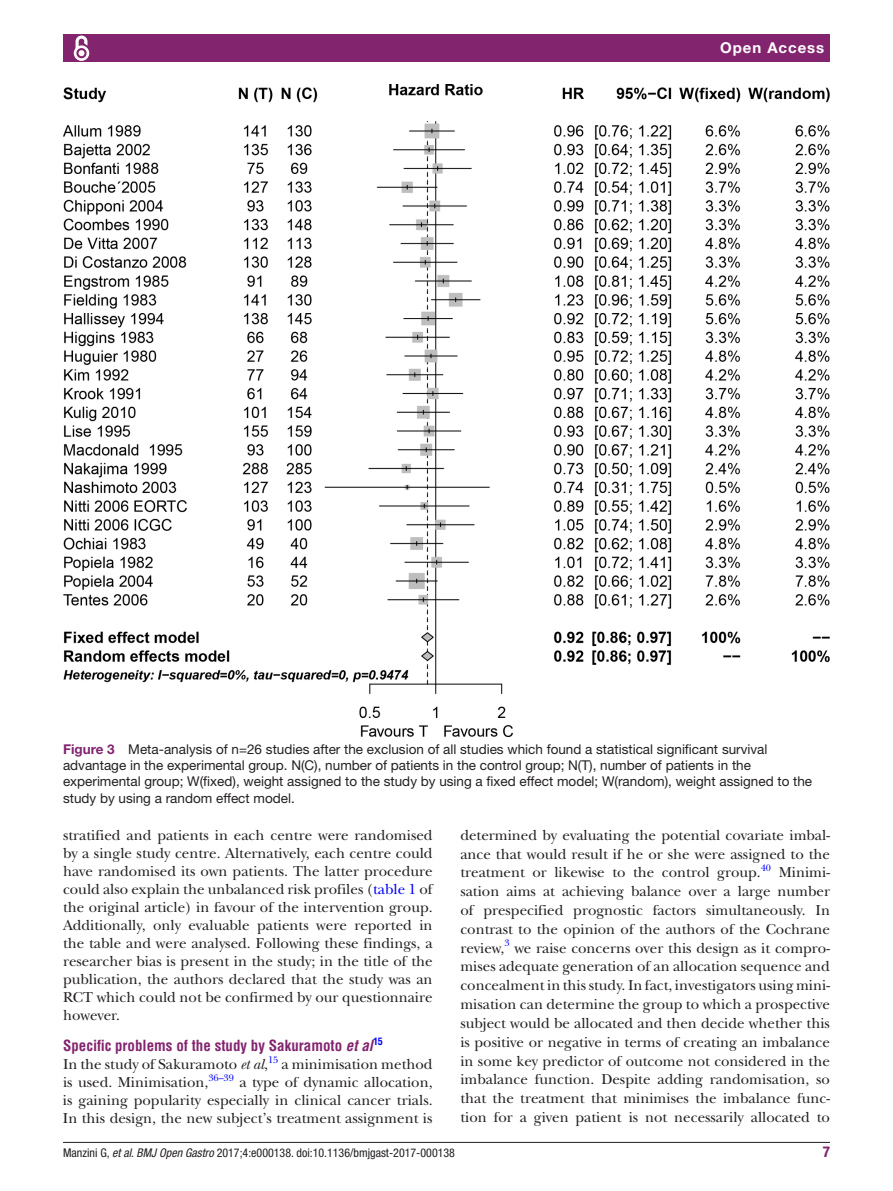
<style>
.page{position:relative;width:893px;height:1191px;background:#fff}
.page>*{position:absolute;margin:0;border:0;box-sizing:border-box;transform-origin:0 0}
.t1{font:15px/18.8px "New Baskerville";color:#231f20;text-align:justify}
.t2{font:700 condensed 15px "Helvetica LT Std";color:#83246f}
.t3{font:700 15px "Helvetica Neue LT Std";letter-spacing:.065em;color:#fff}
.t4{font:700 condensed 15px "Helvetica Neue LT Std";color:#83246f}
.t5{font:13.5px/16.2px "Helvetica Neue LT Std";color:#231f20}
.t6{font:condensed 12px "Helvetica Neue LT Std";color:#231f20}
.t7{font:9.9px "New Baskerville";color:#00f}
.t8{font:700 condensed 9.9px "Helvetica LT Std";color:#00f}
.s1{font-weight:700;color:#83246f}
.s2{color:#00f}
.s3{font-style:italic}
</style>
<div class="page">
<hr style="left:63px;top:1142px;width:767px;height:1px;background:#231f20">
<div style="left:63px;top:34px;width:767px;height:28px;background:#83246f"></div>
<svg style="left:73px;top:35px;width:17px;height:26px"></svg>
<img style="left:63px;top:84px;width:767px;height:652px">
<p class="t3" style="left:720px;top:39px;width:106px">Open Access</p>
<p class="t5" style="left:63px;top:741px;width:751px"><span class="s1">Figure 3</span> Meta-analysis of n=26 studies after the exclusion of all studies which found a statistical significant survival advantage in the experimental group. N(C), number of patients in the control group; N(T), number of patients in the experimental group; W(fixed), weight assigned to the study by using a fixed effect model; W(random), weight assigned to the study by using a random effect model.</p>
<p class="t1" style="left:63px;top:826px;width:371px;line-height:18px">stratified and patients in each centre were randomised by a single study centre. Alternatively, each centre could have randomised its own patients. The latter procedure could also explain the unbalanced risk profiles (<span class="s2">table 1</span> of the original article) in favour of the intervention group.<br>Additionally, only evaluable patients were reported in the table and were analysed. Following these findings, a researcher bias is present in the study; in the title of the publication, the authors declared that the study was an RCT which could not be confirmed by our questionnaire however.</p>
<p class="t2" style="left:63px;top:1036px;width:311px">Specific problems of the study by Sakuramoto <span class="s3">et al</span></p>
<p class="t8" style="left:373px;top:1035px;width:11px">15</p>
<p class="t1" style="left:63px;top:1055px;width:207px">In the study of Sakuramoto <span class="s3">et al</span>,</p>
<p class="t7" style="left:268px;top:1053px;width:12px">15</p>
<p class="t1" style="left:282px;top:1055px;width:153px">a minimisation method</p>
<p class="t1" style="left:63px;top:1073px;width:147px">is used. Minimisation,</p>
<p class="t7" style="left:208px;top:1071px;width:27px">36–39</p>
<p class="t1" style="left:460px;top:825px;width:371px">determined by evaluating the potential covariate imbal&shy;ance that would result if he or she were assigned to the treatment or likewise to the control group.</p>
<p class="t7" style="left:761px;top:861px;width:12px">40</p>
<p class="t1" style="left:460px;top:863px;width:371px;text-indent:318px">Minimi&shy;sation aims at achieving balance over a large number of prespecified prognostic factors simultaneously. In contrast to the opinion of the authors of the Cochrane review,<sup>3</sup> we raise concerns over this design as it compro&shy;mises adequate generation of an allocation sequence and concealment in this study. In fact, investigators using mini&shy;misation can determine the group to which a prospective subject would be allocated and then decide whether this is positive or negative in terms of creating an imbalance in some key predictor of outcome not considered in the imbalance function. Despite adding randomisation, so that the treatment that minimises the imbalance func&shy;tion for a given patient is not necessarily allocated to</p>
<p class="t1" style="left:63px;top:1073px;width:371px;line-height:18px;text-indent:176px">a type of dynamic allocation, is gaining popularity especially in clinical cancer trials.<br>In this design, the new subject’s treatment assignment is</p>
<p class="t6" style="left:63px;top:1145px;width:394px">Manzini G, <span class="s3">et al</span>. <span class="s3">BMJ Open Gastro</span> 2017;4:e000138. doi:10.1136/bmjgast-2017-000138</p>
<p class="t4" style="left:823px;top:1142px;width:9px">7</p>
</div>
